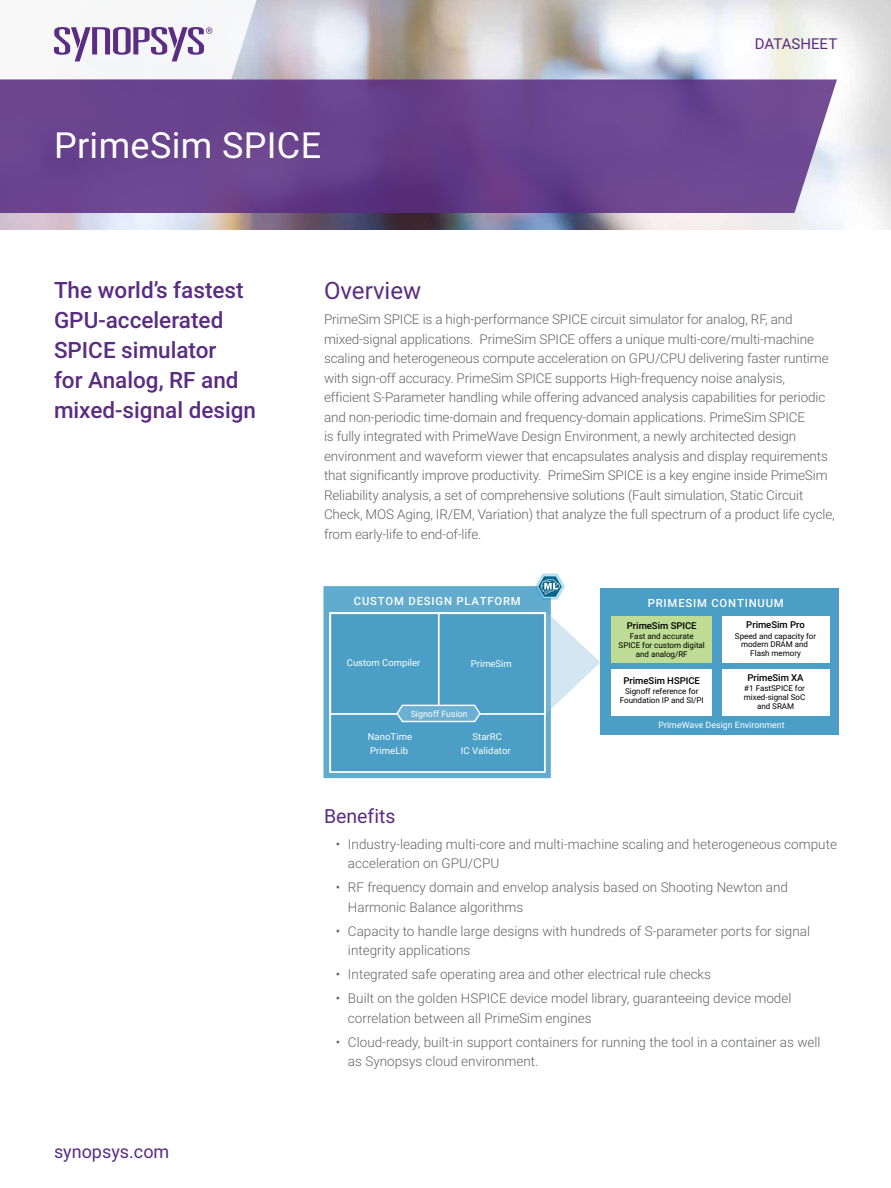
<style>
.page{position:relative;width:891px;height:1188px;background:#fff}
.page>*{position:absolute;margin:0;border:0;box-sizing:border-box;transform-origin:0 0}
.t1{font:36px "Roboto";letter-spacing:.01em;color:#fff}
.HEADING_0__OVERVIEW{font:24px "Roboto";color:#5a2c82}
.BENEFIT_STATEMENT{font:500 22.5px/30px "Roboto";color:#5a2c82}
.HEADING_1{font:19.5px "Roboto";color:#5a2c82}
.t2{font:18px "Roboto";color:#5a2c82}
.t3{font:15px "Roboto";color:#5a2c82}
.BODY_COPY{font:300 13.5px/19.5px "Roboto";letter-spacing:-.01em;color:#636466}
.t4{font:500 11.25px "Roboto";letter-spacing:.07em;color:#fff}
.t5{font:9.45px "Roboto";letter-spacing:.005em;color:#fff}
.t6{font:500 9.45px "Roboto";letter-spacing:-.005em;color:#000}
.t7{font:8.7px "Roboto";letter-spacing:.005em;color:#fff}
.t8{font:8.1px/8.7px "Roboto";letter-spacing:-.005em;color:#000;text-align:center}
</style>
<div class="page">
<img style="left:0;top:0;width:891px;height:230px">
<svg style="left:0;top:0;width:270px;height:80px"></svg>
<svg style="left:0;top:80px;width:837px;height:133px;background:#6a448e"></svg>
<svg style="left:323px;top:586px;width:228px;height:193px;background:#68afd0"></svg>
<img style="left:535px;top:573px;width:24px;height:27px">
<img style="left:537px;top:583px;width:28px;height:16px">
<svg style="left:537px;top:575px;width:26px;height:23px"></svg>
<svg style="left:329px;top:612px;width:271px;height:161px"></svg>
<div style="left:600px;top:589px;width:239px;height:146px;background:#4b9fc7"></div>
<div style="left:611px;top:616px;width:101px;height:46px;background:#bedc94"></div>
<div style="left:722px;top:616px;width:107px;height:46px;background:#fff"></div>
<div style="left:611px;top:669px;width:101px;height:46px;background:#fff"></div>
<div style="left:722px;top:669px;width:107px;height:46px;background:#fff"></div>
<p class="t1" style="left:54px;top:120px;width:269px">PrimeSim SPICE</p>
<p class="t3" style="left:755px;top:33px;width:84px">DATASHEET</p>
<p class="BENEFIT_STATEMENT" style="left:54px;top:274px;width:204px">The world’s fastest<br>GPU-accelerated<br>SPICE simulator<br>for Analog, RF and mixed-signal design</p>
<h3 class="t2" style="left:54px;top:1139px;width:117px">synopsys.com</h3>
<p class="HEADING_0__OVERVIEW" style="left:324px;top:273px;width:99px">Overview</p>
<p class="BODY_COPY" style="left:324px;top:309px;width:512px">PrimeSim SPICE is a high-performance SPICE circuit simulator for analog, RF, and mixed-signal applications. PrimeSim SPICE offers a unique multi-core/multi-machine scaling and heterogeneous compute acceleration on GPU/CPU delivering faster runtime with sign-off accuracy. PrimeSim SPICE supports High-frequency noise analysis, efficient S-Parameter handling while offering advanced analysis capabilities for periodic and non-periodic time-domain and frequency-domain applications. PrimeSim SPICE<br>is fully integrated with PrimeWave Design Environment, a newly architected design environment and waveform viewer that encapsulates analysis and display requirements that significantly improve productivity. PrimeSim SPICE is a key engine inside PrimeSim Reliability analysis, a set of comprehensive solutions (Fault simulation, Static Circuit Check, MOS Aging, IR/EM, Variation) that analyze the full spectrum of a product life cycle, from early-life to end-of-life.</p>
<p class="t4" style="left:354px;top:593px;width:168px">CUSTOM DESIGN PLATFORM</p>
<p class="t5" style="left:347px;top:656px;width:75px">Custom Compiler</p>
<p class="t5" style="left:471px;top:657px;width:42px">PrimeSim</p>
<p class="t7" style="left:411px;top:708px;width:58px">Signoff Fusion</p>
<p class="t5" style="left:368px;top:730px;width:46px">NanoTime</p>
<p class="t5" style="left:473px;top:730px;width:31px">StarRC</p>
<p class="t5" style="left:370px;top:744px;width:40px">PrimeLib</p>
<p class="t5" style="left:461px;top:744px;width:51px">IC Validator</p>
<p class="t4" style="left:648px;top:595px;width:138px">PRIMESIM CONTINUUM</p>
<p class="t6" style="left:627px;top:619px;width:71px">PrimeSim SPICE</p>
<p class="t8" style="left:619px;top:632px;width:88px">Fast and accurate<br>SPICE for custom digital and analog/RF</p>
<p class="t6" style="left:624px;top:674px;width:78px">PrimeSim HSPICE</p>
<p class="t8" style="left:620px;top:686px;width:86px">Signoff reference for<br>Foundation IP and SI/PI</p>
<p class="t6" style="left:746px;top:618px;width:60px">PrimeSim Pro</p>
<p class="t8" style="left:735px;top:631px;width:83px">Speed and capacity for modern DRAM and<br>Flash memory</p>
<p class="t6" style="left:748px;top:671px;width:58px">PrimeSim XA</p>
<p class="t8" style="left:744px;top:684px;width:63px">#1 FastSPICE for mixed-signal SoC and SRAM</p>
<p class="t7" style="left:658px;top:719px;width:128px">PrimeWave Design Environment</p>
<p class="HEADING_1" style="left:324px;top:803px;width:73px">Benefits</p>
<p class="BODY_COPY" style="left:348px;top:834px;width:490px;text-indent:-12px">• Industry-leading multi-core and multi-machine scaling and heterogeneous compute acceleration on GPU/CPU</p>
<p class="BODY_COPY" style="left:348px;top:877px;width:442px;text-indent:-12px">• RF frequency domain and envelop analysis based on Shooting Newton and<br>Harmonic Balance algorithms</p>
<p class="BODY_COPY" style="left:348px;top:921px;width:464px;text-indent:-12px">• Capacity to handle large designs with hundreds of S-parameter ports for signal integrity applications</p>
<p class="BODY_COPY" style="left:336px;top:964px;width:377px">• Integrated safe operating area and other electrical rule checks</p>
<p class="BODY_COPY" style="left:348px;top:988px;width:445px;text-indent:-12px">• Built on the golden HSPICE device model library, guaranteeing device model correlation between all PrimeSim engines</p>
<p class="BODY_COPY" style="left:348px;top:1032px;width:474px;text-indent:-12px">• Cloud-ready, built-in support containers for running the tool in a container as well as Synopsys cloud environment.</p>
</div>
